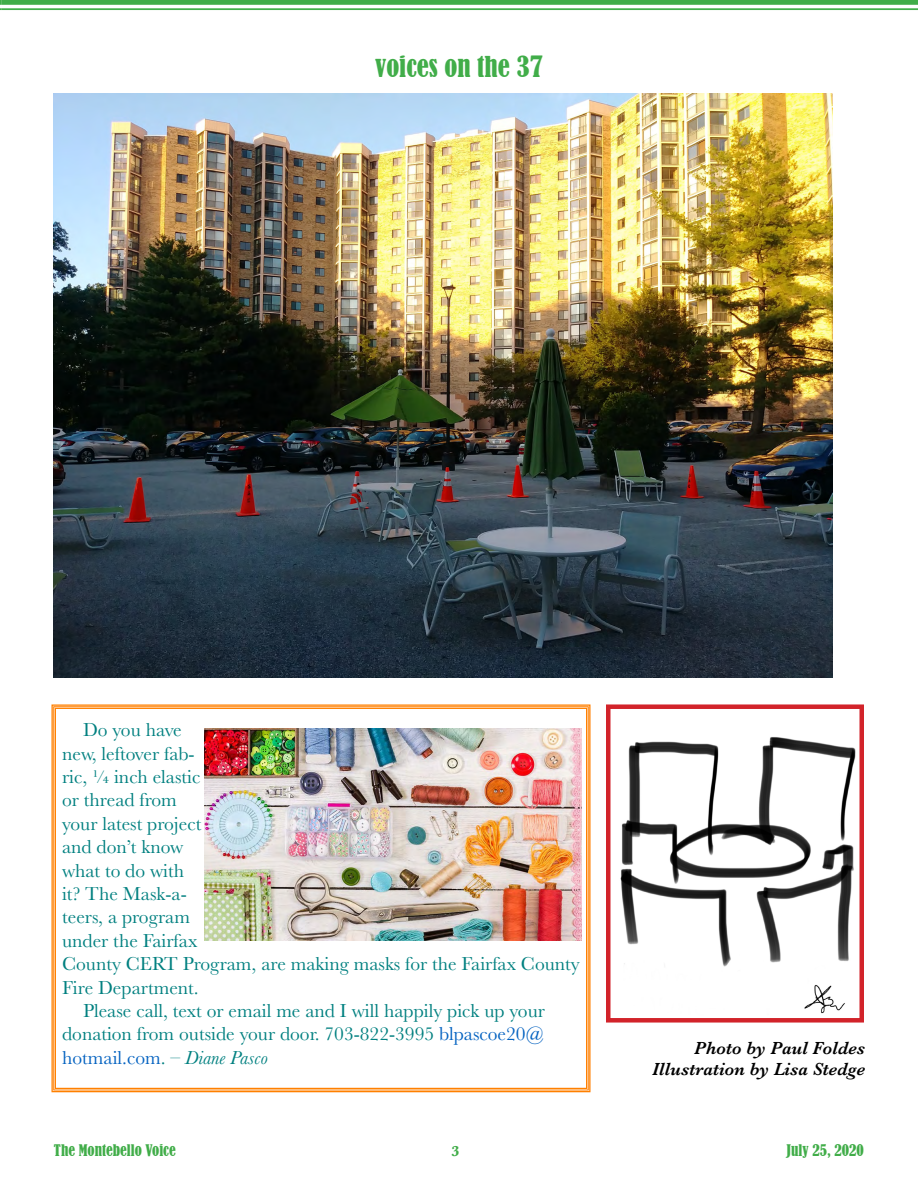
<style>
.page{position:relative;width:918px;height:1188px;background:#fff}
.page>*{position:absolute;margin:0;border:0;box-sizing:border-box;transform-origin:0 0}
.t1{font:condensed 27px "Bernard";color:#41ad49}
.t2{font:19.5px "Baskerville";color:#008080}
.t3{font:19.5px "Baskerville";color:#0563c1}
.t4{font:italic 600 18.15px/21.8px "Baskerville";color:#000;text-align:right}
.t5{font:condensed 15px "Bernard";color:#41ad49}
.t6{font:700 15px "Baskerville";color:#41ad49}
.s1{color:#0563c1}
.s2{color:#008080}
.s3{font-style:italic;color:#008080}
</style>
<div class="page">
<svg style="left:0;top:0;width:2px;height:10px"></svg>
<div style="left:2px;top:0;width:916px;height:5px;background:#41ad49"></div>
<hr style="left:2px;top:8px;width:916px;height:2px;background:#41ad49">
<img style="left:51px;top:704px;width:540px;height:389px">
<img style="left:620px;top:737px;width:236px;height:277px">
<div style="left:606px;top:704px;width:258px;height:319px;border:4px solid #d2232a"></div>
<img style="left:54px;top:94px;width:778px;height:583px">
<h1 class="t1" style="left:375px;top:51px;width:169px">voices on the 37</h1>
<p class="t2" style="left:83px;top:717px;width:100px">Do you have</p>
<p class="t2" style="left:62px;top:741px;width:134px">new, leftover fab-</p>
<p class="t2" style="left:62px;top:764px;width:140px">ric, ¼ inch elastic</p>
<p class="t2" style="left:62px;top:788px;width:116px">or thread from</p>
<p class="t2" style="left:62px;top:811px;width:141px">your latest project</p>
<p class="t2" style="left:62px;top:834px;width:123px">and don’t know</p>
<p class="t2" style="left:62px;top:858px;width:124px">what to do with</p>
<p class="t2" style="left:62px;top:881px;width:126px">it? The Mask-a-</p>
<p class="t2" style="left:62px;top:905px;width:129px">teers, a program</p>
<p class="t2" style="left:62px;top:928px;width:137px">under the Fairfax</p>
<p class="t2" style="left:62px;top:951px;width:519px">County CERT Program, are making masks for the Fairfax County</p>
<p class="t2" style="left:62px;top:975px;width:138px">Fire Department.</p>
<p class="t2" style="left:83px;top:998px;width:463px">Please call, text or email me and I will happily pick up your</p>
<p class="t2" style="left:62px;top:1022px;width:483px">donation from outside your door. 703-822-3995 <span class="s1">blpascoe20@</span></p>
<p class="t3" style="left:62px;top:1045px;width:207px">hotmail.com<span class="s2">. –</span> <span class="s3">Diane Pasco</span></p>
<p class="t4" style="left:652px;top:1037px;width:215px">Photo by Paul Foldes<br>Illustration by Lisa Stedge</p>
<p class="t5" style="left:54px;top:1141px;width:123px">The Montebello Voice</p>
<p class="t6" style="left:451px;top:1140px;width:10px">3</p>
<p class="t5" style="left:787px;top:1141px;width:79px">July 25, 2020</p>
</div>
